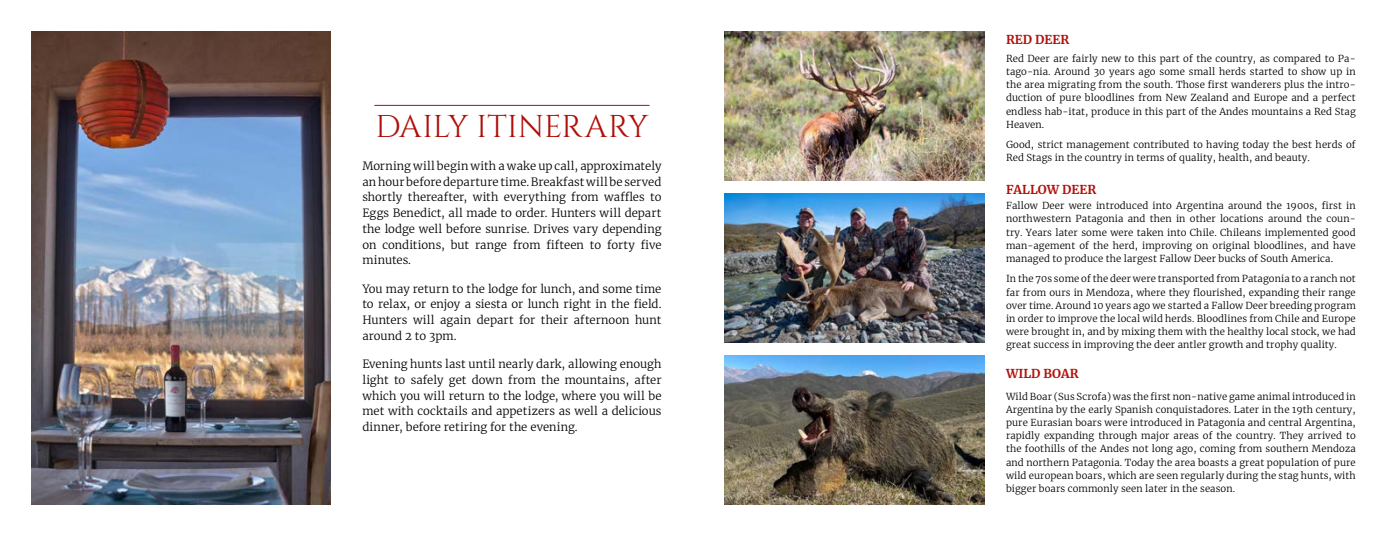
<style>
.page{position:relative;width:1386px;height:536px;background:#fff}
.page>*{position:absolute;margin:0;border:0;box-sizing:border-box;transform-origin:0 0}
.t1{font:31.5px "Cinzel";color:#ae0f0a}
.t2{font:700 12.25px "Merriweather";color:#ae0f0a}
.t3{font:300 11.38px/15.8px "Merriweather";color:#000;text-align:justify}
.t4{font:300 9.62px/13.1px "Merriweather";letter-spacing:.01em;color:#000;text-align:justify}
</style>
<div class="page">
<img style="left:32px;top:32px;width:299px;height:472px">
<hr style="left:374px;top:105px;width:276px;height:1px;background:#ae0f0a">
<img style="left:724px;top:355px;width:261px;height:149px">
<img style="left:725px;top:193px;width:260px;height:149px">
<img style="left:724px;top:32px;width:261px;height:148px">
<h1 class="t1" style="left:375px;top:108px;width:275px">DAILY ITINERARY</h1>
<p class="t3" style="left:362px;top:157px;width:301px">Morning will begin with a wake up call, approximately an hour before departure time. Breakfast will be served shortly thereafter, with everything from waffles to Eggs Benedict, all made to order. Hunters will depart the lodge well before sunrise. Drives vary depending on conditions, but range from fifteen to forty five minutes.</p>
<p class="t3" style="left:362px;top:280px;width:301px">You may return to the lodge for lunch, and some time to relax, or enjoy a siesta or lunch right in the field.<br>Hunters will again depart for their afternoon hunt around 2 to 3pm.</p>
<p class="t3" style="left:362px;top:355px;width:301px">Evening hunts last until nearly dark, allowing enough light to safely get down from the mountains, after which you will return to the lodge, where you will be met with cocktails and appetizers as well a delicious dinner, before retiring for the evening.</p>
<p class="t2" style="left:1006px;top:31px;width:65px">RED DEER</p>
<p class="t4" style="left:1006px;top:52px;width:351px">Red Deer are fairly new to this part of the country, as compared to Pa&shy;tago-nia. Around 30 years ago some small herds started to show up in the area migrating from the south. Those first wanderers plus the intro&shy;duction of pure bloodlines from New Zealand and Europe and a perfect endless hab-itat, produce in this part of the Andes mountains a Red Stag Heaven.</p>
<p class="t4" style="left:1006px;top:138px;width:351px">Good, strict management contributed to having today the best herds of<br>Red Stags in the country in terms of quality, health, and beauty.</p>
<p class="t2" style="left:1006px;top:181px;width:92px">FALLOW DEER</p>
<p class="t4" style="left:1006px;top:199px;width:351px">Fallow Deer were introduced into Argentina around the 1900s, first in northwestern Patagonia and then in other locations around the coun&shy;try. Years later some were taken into Chile. Chileans implemented good man-agement of the herd, improving on original bloodlines, and have managed to produce the largest Fallow Deer bucks of South America.</p>
<p class="t4" style="left:1006px;top:272px;width:351px">In the 70s some of the deer were transported from Patagonia to a ranch not far from ours in Mendoza, where they flourished, expanding their range over time. Around 10 years ago we started a Fallow Deer breeding program in order to improve the local wild herds. Bloodlines from Chile and Europe were brought in, and by mixing them with the healthy local stock, we had great success in improving the deer antler growth and trophy quality.</p>
<p class="t2" style="left:1006px;top:365px;width:74px">WILD BOAR</p>
<p class="t4" style="left:1006px;top:389px;width:351px">Wild Boar (Sus Scrofa) was the first non-native game animal introduced in Argentina by the early Spanish conquistadores. Later in the 19th century, pure Eurasian boars were introduced in Patagonia and central Argentina, rapidly expanding through major areas of the country. They arrived to the foothills of the Andes not long ago, coming from southern Mendoza and northern Patagonia. Today the area boasts a great population of pure wild european boars, which are seen regularly during the stag hunts, with bigger boars commonly seen later in the season.</p>
</div>
